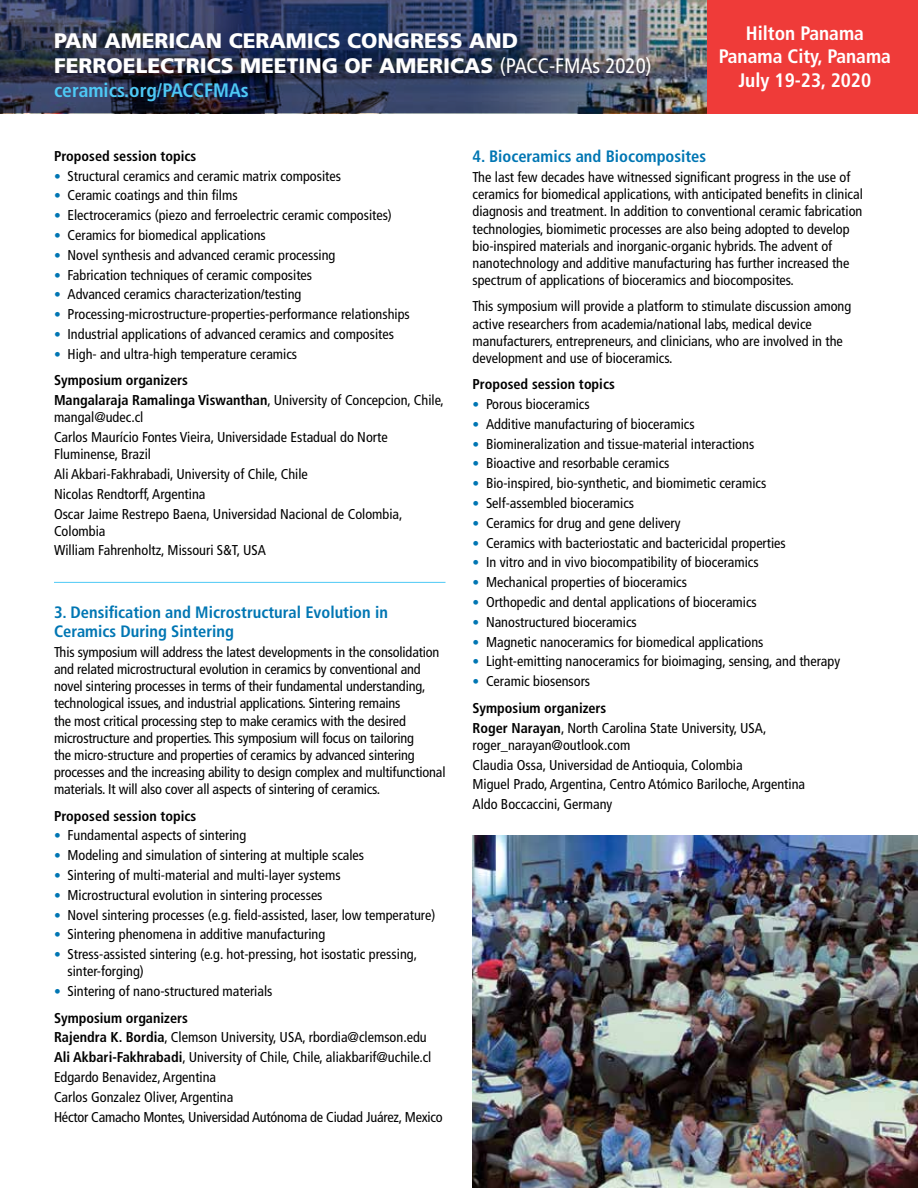
<style>
.page{position:relative;width:918px;height:1188px;background:#fff}
.page>*{position:absolute;margin:0;border:0;box-sizing:border-box;transform-origin:0 0}
.t1{font:900 21px/25.2px "Frutiger";color:#fff}
.t2{font:700 condensed 19.5px/23.4px "Frutiger";color:#fff;text-align:center}
.t3{font:700 condensed 19.5px "Frutiger";color:#4ec9f5}
.t4{font:700 condensed 16.5px/19.8px "Frutiger";color:#0076b3}
.t5{font:condensed 14.25px/17.1px "Frutiger";color:#000}
.t6{font:700 condensed 14.25px/26.5px "Frutiger";color:#000}
.s1{font-weight:400;font-stretch:condensed}
.s2{font-weight:300;font-size:13.5px;color:#0076b3}
.s3{font-weight:700}
.s4{font-weight:400}
</style>
<div class="page">
<hr style="left:54px;top:582px;width:392px;height:1px;background:#4ec9f5">
<img style="left:0;top:0;width:707px;height:113px">
<div style="left:707px;top:0;width:211px;height:113px;background:#ef3b39"></div>
<img style="left:472px;top:836px;width:446px;height:352px">
<h1 class="t1" style="left:54px;top:28px;width:599px">PAN AMERICAN CERAMICS CONGRESS AND<br>FERROELECTRICS MEETING OF AMERICAS <span class="s1">(PACC-FMAs 2020)</span></h1>
<h2 class="t3" style="left:54px;top:79px;width:196px">ceramics.org/PACCFMAs</h2>
<h2 class="t2" style="left:719px;top:22px;width:174px">Hilton Panama<br>Panama City, Panama<br>July 19-23, 2020</h2>
<p class="t6" style="left:54px;top:143px;width:144px">Proposed session topics</p>
<p class="t5" style="left:54px;top:167px;width:289px"><span class="s2">•</span> Structural ceramics and ceramic matrix composites</p>
<p class="t5" style="left:54px;top:187px;width:185px"><span class="s2">•</span> Ceramic coatings and thin films</p>
<p class="t5" style="left:54px;top:207px;width:339px"><span class="s2">•</span> Electroceramics (piezo and ferroelectric ceramic composites)</p>
<p class="t5" style="left:54px;top:227px;width:213px"><span class="s2">•</span> Ceramics for biomedical applications</p>
<p class="t5" style="left:54px;top:246px;width:283px"><span class="s2">•</span> Novel synthesis and advanced ceramic processing</p>
<p class="t5" style="left:54px;top:266px;width:260px"><span class="s2">•</span> Fabrication techniques of ceramic composites</p>
<p class="t5" style="left:54px;top:286px;width:249px"><span class="s2">•</span> Advanced ceramics characterization/testing</p>
<p class="t5" style="left:54px;top:306px;width:357px"><span class="s2">•</span> Processing-microstructure-properties-performance relationships</p>
<p class="t5" style="left:54px;top:326px;width:342px"><span class="s2">•</span> Industrial applications of advanced ceramics and composites</p>
<p class="t5" style="left:54px;top:341px;width:245px;line-height:26.5px"><span class="s2">•</span> High- and ultra-high temperature ceramics<br><span class="s3">Symposium organizers</span></p>
<p class="t5" style="left:54px;top:392px;width:391px"><span class="s3">Mangalaraja Ramalinga Viswanthan</span>, University of Concepcion, Chile, mangal@udec.cl</p>
<p class="t5" style="left:54px;top:429px;width:335px">Carlos Maurício Fontes Vieira, Universidade Estadual do Norte<br>Fluminense, Brazil</p>
<p class="t5" style="left:54px;top:464px;width:350px;line-height:19.8px">Ali Akbari-Fakhrabadi, University of Chile, Chile<br>Nicolas Rendtorff, Argentina<br>Oscar Jaime Restrepo Baena, Universidad Nacional de Colombia,</p>
<p class="t5" style="left:54px;top:521px;width:213px;line-height:19.8px">Colombia<br>William Fahrenholtz, Missouri S&amp;T, USA</p>
<p class="t4" style="left:54px;top:602px;width:335px">3. Densification and Microstructural Evolution in<br>Ceramics During Sintering</p>
<p class="t5" style="left:54px;top:644px;width:393px">This symposium will address the latest developments in the consolidation and related microstructural evolution in ceramics by conventional and novel sintering processes in terms of their fundamental understanding, technological issues, and industrial applications. Sintering remains<br>the most critical processing step to make ceramics with the desired microstructure and properties. This symposium will focus on tailoring<br>the micro-structure and properties of ceramics by advanced sintering processes and the increasing ability to design complex and multifunctional materials. It will also cover all aspects of sintering of ceramics.</p>
<p class="t6" style="left:54px;top:802px;width:144px">Proposed session topics</p>
<p class="t5" style="left:54px;top:827px;width:194px"><span class="s2">•</span> Fundamental aspects of sintering</p>
<p class="t5" style="left:54px;top:847px;width:312px"><span class="s2">•</span> Modeling and simulation of sintering at multiple scales</p>
<p class="t5" style="left:54px;top:867px;width:288px"><span class="s2">•</span> Sintering of multi-material and multi-layer systems</p>
<p class="t5" style="left:54px;top:886px;width:270px"><span class="s2">•</span> Microstructural evolution in sintering processes</p>
<p class="t5" style="left:54px;top:906px;width:383px"><span class="s2">•</span> Novel sintering processes (e.g. field-assisted, laser, low temperature)</p>
<p class="t5" style="left:54px;top:926px;width:273px"><span class="s2">•</span> Sintering phenomena in additive manufacturing</p>
<p class="t5" style="left:68px;top:946px;width:351px;text-indent:-14px"><span class="s2">•</span> Stress-assisted sintering (e.g. hot-pressing, hot isostatic pressing, sinter-forging)</p>
<p class="t5" style="left:54px;top:978px;width:220px;line-height:26.5px"><span class="s2">•</span> Sintering of nano-structured materials<br><span class="s3">Symposium organizers</span></p>
<p class="t5" style="left:54px;top:1028px;width:390px;line-height:19.8px"><span class="s3">Rajendra K. Bordia</span>, Clemson University, USA, rbordia@clemson.edu <span class="s3">Ali Akbari-Fakhrabadi</span>, University of Chile, Chile, aliakbarif@uchile.cl Edgardo Benavidez, Argentina<br>Carlos Gonzalez Oliver, Argentina<br>Héctor Camacho Montes, Universidad Autónoma de Ciudad Juárez, Mexico</p>
<p class="t4" style="left:472px;top:147px;width:235px">4. Bioceramics and Biocomposites</p>
<p class="t5" style="left:472px;top:169px;width:392px">The last few decades have witnessed significant progress in the use of ceramics for biomedical applications, with anticipated benefits in clinical diagnosis and treatment. In addition to conventional ceramic fabrication technologies, biomimetic processes are also being adopted to develop bio-inspired materials and inorganic-organic hybrids. The advent of nanotechnology and additive manufacturing has further increased the spectrum of applications of bioceramics and biocomposites.</p>
<p class="t5" style="left:472px;top:298px;width:380px">This symposium will provide a platform to stimulate discussion among active researchers from academia/national labs, medical device manufacturers, entrepreneurs, and clinicians, who are involved in the development and use of bioceramics.</p>
<p class="t6" style="left:472px;top:371px;width:144px">Proposed session topics</p>
<p class="t5" style="left:472px;top:396px;width:119px"><span class="s2">•</span> Porous bioceramics</p>
<p class="t5" style="left:472px;top:416px;width:224px"><span class="s2">•</span> Additive manufacturing of bioceramics</p>
<p class="t5" style="left:472px;top:435px;width:283px"><span class="s2">•</span> Biomineralization and tissue-material interactions</p>
<p class="t5" style="left:472px;top:455px;width:199px"><span class="s2">•</span> Bioactive and resorbable ceramics</p>
<p class="t5" style="left:472px;top:475px;width:295px"><span class="s2">•</span> Bio-inspired, bio-synthetic, and biomimetic ceramics</p>
<p class="t5" style="left:472px;top:495px;width:163px"><span class="s2">•</span> Self-assembled bioceramics</p>
<p class="t5" style="left:472px;top:515px;width:210px"><span class="s2">•</span> Ceramics for drug and gene delivery</p>
<p class="t5" style="left:472px;top:534px;width:315px"><span class="s2">•</span> Ceramics with bacteriostatic and bactericidal properties</p>
<p class="t5" style="left:472px;top:554px;width:288px"><span class="s2">•</span> In vitro and in vivo biocompatibility of bioceramics</p>
<p class="t5" style="left:472px;top:574px;width:216px"><span class="s2">•</span> Mechanical properties of bioceramics</p>
<p class="t5" style="left:472px;top:594px;width:286px"><span class="s2">•</span> Orthopedic and dental applications of bioceramics</p>
<p class="t5" style="left:472px;top:614px;width:166px"><span class="s2">•</span> Nanostructured bioceramics</p>
<p class="t5" style="left:472px;top:633px;width:293px"><span class="s2">•</span> Magnetic nanoceramics for biomedical applications</p>
<p class="t5" style="left:472px;top:653px;width:369px"><span class="s2">•</span> Light-emitting nanoceramics for bioimaging, sensing, and therapy</p>
<p class="t6" style="left:472px;top:668px;width:135px"><span class="s2">•</span> <span class="s4">Ceramic biosensors<br></span>Symposium organizers</p>
<p class="t5" style="left:473px;top:719px;width:296px"><span class="s3">Roger Narayan</span>, North Carolina State University, USA, roger_narayan@outlook.com</p>
<p class="t5" style="left:473px;top:755px;width:334px;line-height:19.8px">Claudia Ossa, Universidad de Antioquia, Colombia<br>Miguel Prado, Argentina, Centro Atómico Bariloche, Argentina<br>Aldo Boccaccini, Germany</p>
</div>
